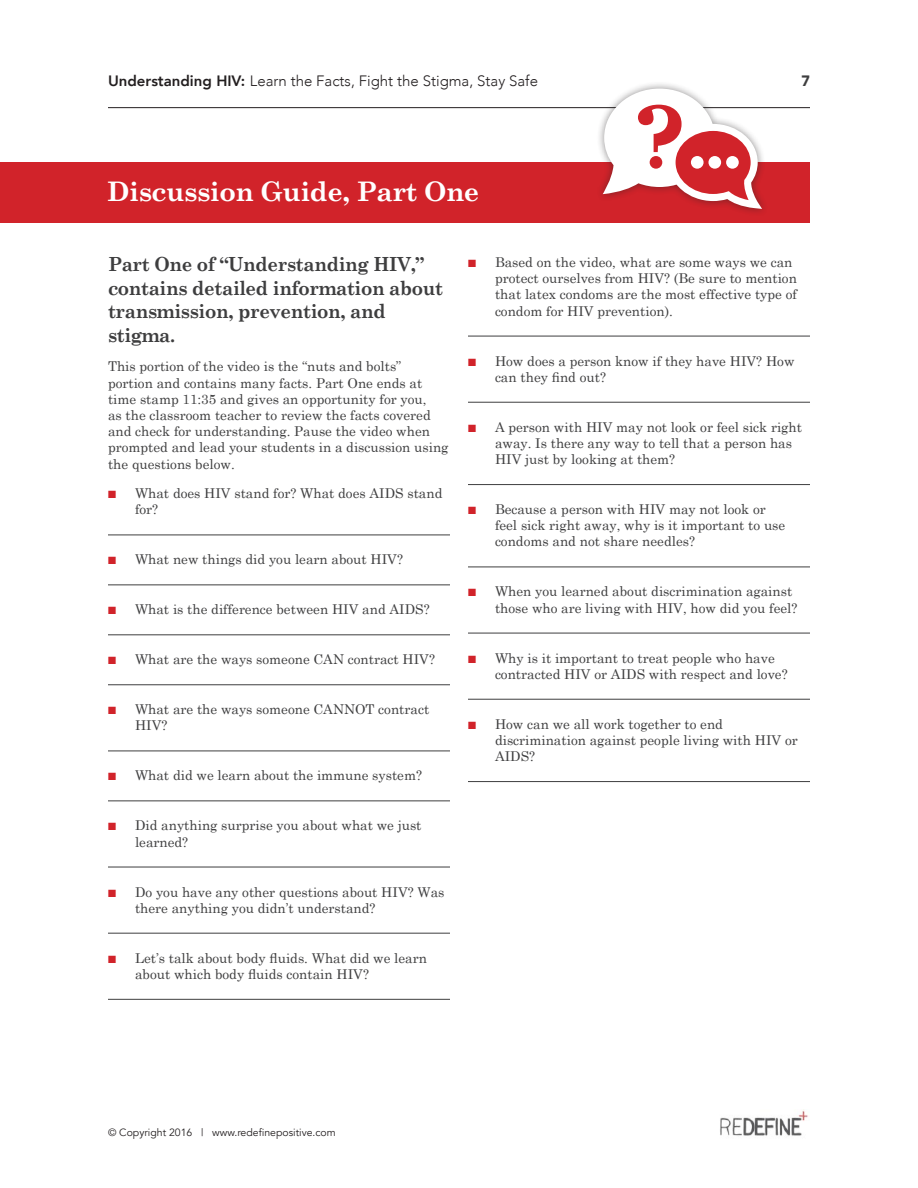
<style>
.page{position:relative;width:918px;height:1188px;background:#fff}
.page>*{position:absolute;margin:0;border:0;box-sizing:border-box;transform-origin:0 0}
.t1{font:700 27px "Century Schoolbook";letter-spacing:-.02em;color:#fff}
.t2{font:700 19.5px/23.4px "Century Schoolbook";letter-spacing:-.02em;color:#3e3e3f;scale:.95 1}
.t3{font:300 15px "Avenir";color:#231f20}
.t4{font:900 15px "Avenir";color:#3e3e3f;scale:.95 1}
.t5{font:13.5px/16.2px "Century Schoolbook";color:#3e3e3f}
.t6{font:10.5px "Avenir";color:#231f20}
.s1{font-weight:800}
.s2{color:#d1232a}
</style>
<div class="page">
<hr style="left:108px;top:107px;width:702px;height:1px;background:#231f20">
<img style="left:720px;top:1109px;width:88px;height:27px">
<div style="left:0;top:162px;width:810px;height:60px;background:#d1232a"></div>
<hr style="left:108px;top:535px;width:342px;height:1px;background:#3e3e3f">
<hr style="left:108px;top:585px;width:342px;height:1px;background:#3e3e3f">
<hr style="left:108px;top:635px;width:342px;height:1px;background:#3e3e3f">
<hr style="left:108px;top:685px;width:342px;height:1px;background:#3e3e3f">
<hr style="left:108px;top:751px;width:342px;height:1px;background:#3e3e3f">
<hr style="left:108px;top:801px;width:342px;height:1px;background:#3e3e3f">
<hr style="left:108px;top:867px;width:342px;height:1px;background:#3e3e3f">
<hr style="left:108px;top:933px;width:342px;height:1px;background:#3e3e3f">
<hr style="left:108px;top:999px;width:342px;height:1px;background:#3e3e3f">
<hr style="left:468px;top:336px;width:342px;height:1px;background:#3e3e3f">
<hr style="left:468px;top:402px;width:342px;height:1px;background:#3e3e3f">
<hr style="left:468px;top:484px;width:342px;height:1px;background:#3e3e3f">
<hr style="left:468px;top:567px;width:342px;height:1px;background:#3e3e3f">
<hr style="left:468px;top:633px;width:342px;height:1px;background:#3e3e3f">
<hr style="left:468px;top:699px;width:342px;height:1px;background:#3e3e3f">
<hr style="left:468px;top:781px;width:342px;height:1px;background:#3e3e3f">
<div style="left:595px;top:80px;width:174px;height:136px;background:#231f20;opacity:.5"></div>
<svg style="left:603px;top:89px;width:159px;height:120px"></svg>
<div style="left:708px;top:156px;width:13px;height:13px;background:#fff;border-radius:50%"></div>
<div style="left:726px;top:156px;width:13px;height:13px;background:#fff;border-radius:50%"></div>
<div style="left:691px;top:156px;width:13px;height:13px;background:#fff;border-radius:50%"></div>
<div style="left:650px;top:156px;width:12px;height:13px;background:#d1232a;border-radius:50%"></div>
<p class="t3" style="left:108px;top:71px;width:432px"><span class="s1">Understanding HIV:</span> Learn the Facts, Fight the Stigma, Stay Safe</p>
<h1 class="t1" style="left:107px;top:175px;width:374px">Discussion Guide, Part One</h1>
<p class="t4" style="left:802px;top:71px;width:10px">7</p>
<h2 class="t2" style="left:108px;top:252px;width:354px">Part One of “Understanding HIV,” contains detailed information about transmission, prevention, and stigma.</h2>
<p class="t5" style="left:108px;top:358px;width:342px">This portion of the video is the “nuts and bolts” portion and contains many facts. Part One ends at time stamp 11:35 and gives an opportunity for you,<br>as the classroom teacher to review the facts covered and check for understanding. Pause the video when prompted and lead your students in a discussion using the questions below.</p>
<p class="t5" style="left:135px;top:485px;width:309px;text-indent:-27px"><span class="s2">■</span> What does HIV stand for? What does AIDS stand for?</p>
<p class="t5" style="left:108px;top:551px;width:297px"><span class="s2">■</span> What new things did you learn about HIV?</p>
<p class="t5" style="left:108px;top:601px;width:323px"><span class="s2">■</span> What is the difference between HIV and AIDS?</p>
<p class="t5" style="left:108px;top:651px;width:328px"><span class="s2">■</span> What are the ways someone CAN contract HIV?</p>
<p class="t5" style="left:135px;top:701px;width:296px;text-indent:-27px"><span class="s2">■</span> What are the ways someone CANNOT contract<br>HIV?</p>
<p class="t5" style="left:108px;top:767px;width:316px"><span class="s2">■</span> What did we learn about the immune system?</p>
<p class="t5" style="left:135px;top:817px;width:288px;text-indent:-27px"><span class="s2">■</span> Did anything surprise you about what we just learned?</p>
<p class="t5" style="left:135px;top:883px;width:311px;text-indent:-27px"><span class="s2">■</span> Do you have any other questions about HIV? Was there anything you didn’t understand?</p>
<p class="t5" style="left:135px;top:949px;width:294px;text-indent:-27px"><span class="s2">■</span> Let’s talk about body fluids. What did we learn about which body fluids contain HIV?</p>
<p class="t5" style="left:495px;top:254px;width:304px;text-indent:-27px"><span class="s2">■</span> Based on the video, what are some ways we can protect ourselves from HIV? (Be sure to mention that latex condoms are the most effective type of condom for HIV prevention).</p>
<p class="t5" style="left:495px;top:352px;width:301px;text-indent:-27px"><span class="s2">■</span> How does a person know if they have HIV? How can they find out?</p>
<p class="t5" style="left:495px;top:418px;width:309px;text-indent:-27px"><span class="s2">■</span> A person with HIV may not look or feel sick right away. Is there any way to tell that a person has<br>HIV just by looking at them?</p>
<p class="t5" style="left:495px;top:501px;width:292px;text-indent:-27px"><span class="s2">■</span> Because a person with HIV may not look or feel sick right away, why is it important to use condoms and not share needles?</p>
<p class="t5" style="left:495px;top:583px;width:304px;text-indent:-27px"><span class="s2">■</span> When you learned about discrimination against those who are living with HIV, how did you feel?</p>
<p class="t5" style="left:495px;top:649px;width:294px;text-indent:-27px"><span class="s2">■</span> Why is it important to treat people who have contracted HIV or AIDS with respect and love?</p>
<p class="t5" style="left:495px;top:715px;width:304px;text-indent:-27px"><span class="s2">■</span> How can we all work together to end discrimination against people living with HIV or<br>AIDS?</p>
<p class="t6" style="left:108px;top:1126px;width:229px">© Copyright 2016 | www.redefinepositive.com</p>
</div>
